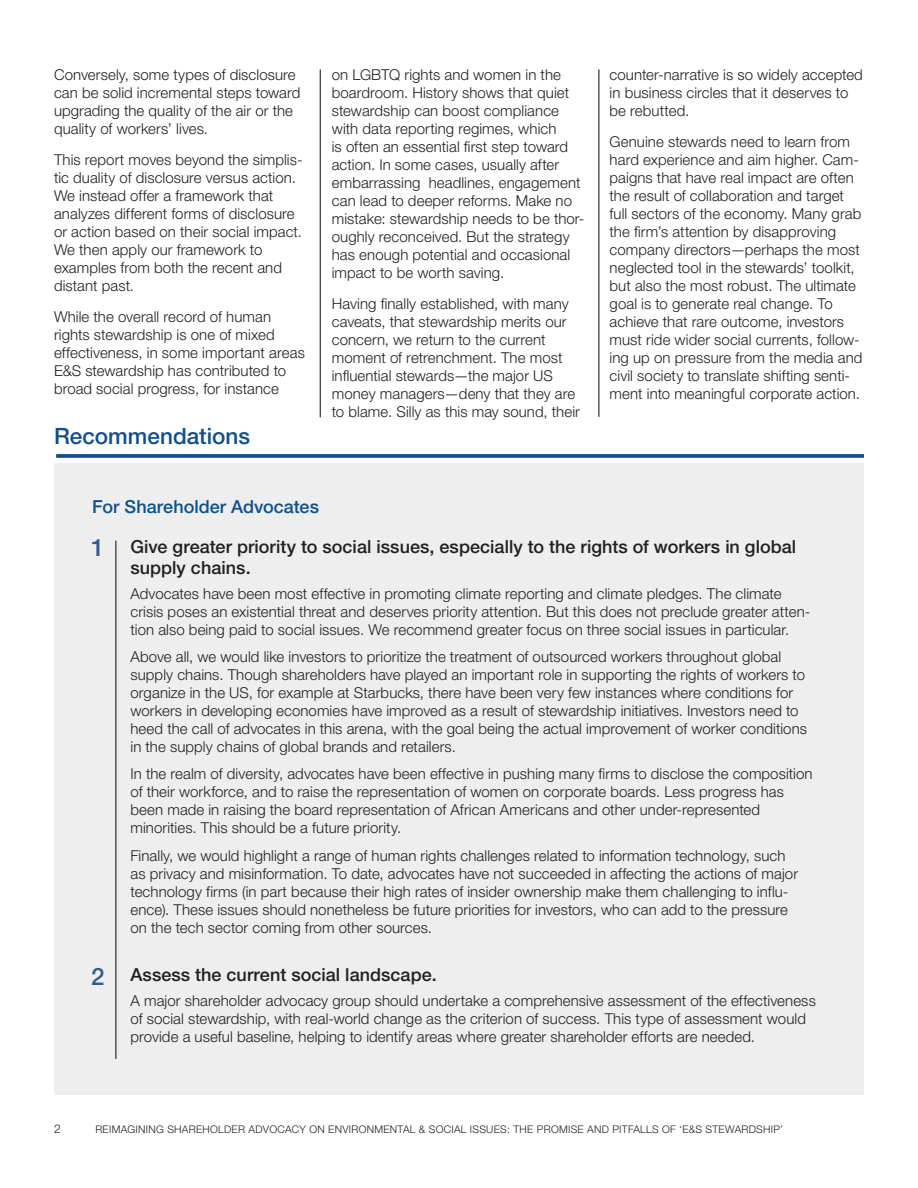
<style>
.page{position:relative;width:918px;height:1188px;background:#fff}
.page>*{position:absolute;margin:0;border:0;box-sizing:border-box;transform-origin:0 0}
.t1{font:500 24px "Helvetica Neue LT Pro";color:#335b96}
.t2{font:500 22.5px "Helvetica Neue LT Pro";color:#0f4f8e}
.t3{font:500 18px/21.6px "Helvetica Neue LT Pro";color:#231f20}
.t4{font:500 18px "Helvetica Neue LT Pro";color:#0f4f8e}
.t5{font:300 15px/18px "Helvetica Neue LT Pro";letter-spacing:.005em;color:#231f20}
.t6{font:300 12px "Helvetica Neue LT Pro";color:#231f20}
.t7{font:300 10.5px "Helvetica Neue LT Pro";letter-spacing:.025em;color:#231f20}
</style>
<div class="page">
<div style="left:54px;top:463px;width:810px;height:632px;background:#eeeeef"></div>
<svg style="left:56px;top:454px;width:808px;height:4px"></svg>
<hr style="left:320px;top:69px;width:1px;height:348px;background:#231f20">
<hr style="left:115px;top:541px;width:1px;height:518px;background:#231f20">
<hr style="left:598px;top:69px;width:1px;height:348px;background:#231f20">
<p class="t5" style="left:54px;top:66px;width:248px">Conversely, some types of disclosure can be solid incremental steps toward upgrading the quality of the air or the quality of workers’ lives.</p>
<p class="t5" style="left:54px;top:150px;width:250px">This report moves beyond the simplis&shy;tic duality of disclosure versus action.<br>We instead offer a framework that analyzes different forms of disclosure or action based on their social impact.<br>We then apply our framework to examples from both the recent and distant past.</p>
<p class="t5" style="left:54px;top:307px;width:252px">While the overall record of human rights stewardship is one of mixed effectiveness, in some important areas E&amp;S stewardship has contributed to broad social progress, for instance</p>
<p class="t2" style="left:54px;top:423px;width:198px">Recommendations</p>
<p class="t5" style="left:332px;top:66px;width:254px">on LGBTQ rights and women in the boardroom. History shows that quiet stewardship can boost compliance with data reporting regimes, which<br>is often an essential first step toward action. In some cases, usually after embarrassing headlines, engagement can lead to deeper reforms. Make no mistake: stewardship needs to be thor&shy;oughly reconceived. But the strategy has enough potential and occasional impact to be worth saving.</p>
<p class="t5" style="left:332px;top:294px;width:250px">Having finally established, with many caveats, that stewardship merits our concern, we return to the current moment of retrenchment. The most influential stewards—the major US money managers—deny that they are to blame. Silly as this may sound, their</p>
<p class="t5" style="left:610px;top:66px;width:255px">counter-narrative is so widely accepted in business circles that it deserves to be rebutted.</p>
<p class="t5" style="left:610px;top:133px;width:254px">Genuine stewards need to learn from hard experience and aim higher. Cam&shy;paigns that have real impact are often the result of collaboration and target full sectors of the economy. Many grab the firm’s attention by disapproving company directors—perhaps the most neglected tool in the stewards’ toolkit, but also the most robust. The ultimate goal is to generate real change. To achieve that rare outcome, investors must ride wider social currents, follow&shy;ing up on pressure from the media and civil society to translate shifting senti&shy;ment into meaningful corporate action.</p>
<p class="t4" style="left:92px;top:496px;width:228px">For Shareholder Advocates</p>
<p class="t1" style="left:91px;top:533px;width:15px">1</p>
<p class="t3" style="left:130px;top:535px;width:667px">Give greater priority to social issues, especially to the rights of workers in global supply chains.</p>
<p class="t5" style="left:130px;top:584px;width:681px">Advocates have been most effective in promoting climate reporting and climate pledges. The climate crisis poses an existential threat and deserves priority attention. But this does not preclude greater atten&shy;tion also being paid to social issues. We recommend greater focus on three social issues in particular.</p>
<p class="t5" style="left:130px;top:648px;width:678px">Above all, we would like investors to prioritize the treatment of outsourced workers throughout global supply chains. Though shareholders have played an important role in supporting the rights of workers to organize in the US, for example at Starbucks, there have been very few instances where conditions for workers in developing economies have improved as a result of stewardship initiatives. Investors need to heed the call of advocates in this arena, with the goal being the actual improvement of worker conditions in the supply chains of global brands and retailers.</p>
<p class="t5" style="left:130px;top:765px;width:684px">In the realm of diversity, advocates have been effective in pushing many firms to disclose the composition of their workforce, and to raise the representation of women on corporate boards. Less progress has been made in raising the board representation of African Americans and other under-represented minorities. This should be a future priority.</p>
<p class="t5" style="left:130px;top:846px;width:669px">Finally, we would highlight a range of human rights challenges related to information technology, such as privacy and misinformation. To date, advocates have not succeeded in affecting the actions of major technology firms (in part because their high rates of insider ownership make them challenging to influ&shy;ence). These issues should nonetheless be future priorities for investors, who can add to the pressure on the tech sector coming from other sources.</p>
<p class="t1" style="left:91px;top:962px;width:15px">2</p>
<p class="t3" style="left:130px;top:964px;width:308px">Assess the current social landscape.</p>
<p class="t5" style="left:130px;top:991px;width:687px">A major shareholder advocacy group should undertake a comprehensive assessment of the effectiveness of social stewardship, with real-world change as the criterion of success. This type of assessment would provide a useful baseline, helping to identify areas where greater shareholder efforts are needed.</p>
<p class="t6" style="left:54px;top:1122px;width:8px">2</p>
<p class="t7" style="left:95px;top:1123px;width:689px">REIMAGINING SHAREHOLDER ADVOCACY ON ENVIRONMENTAL &amp; SOCIAL ISSUES: THE PROMISE AND PITFALLS OF ‘E&amp;S STEWARDSHIP’</p>
</div>
